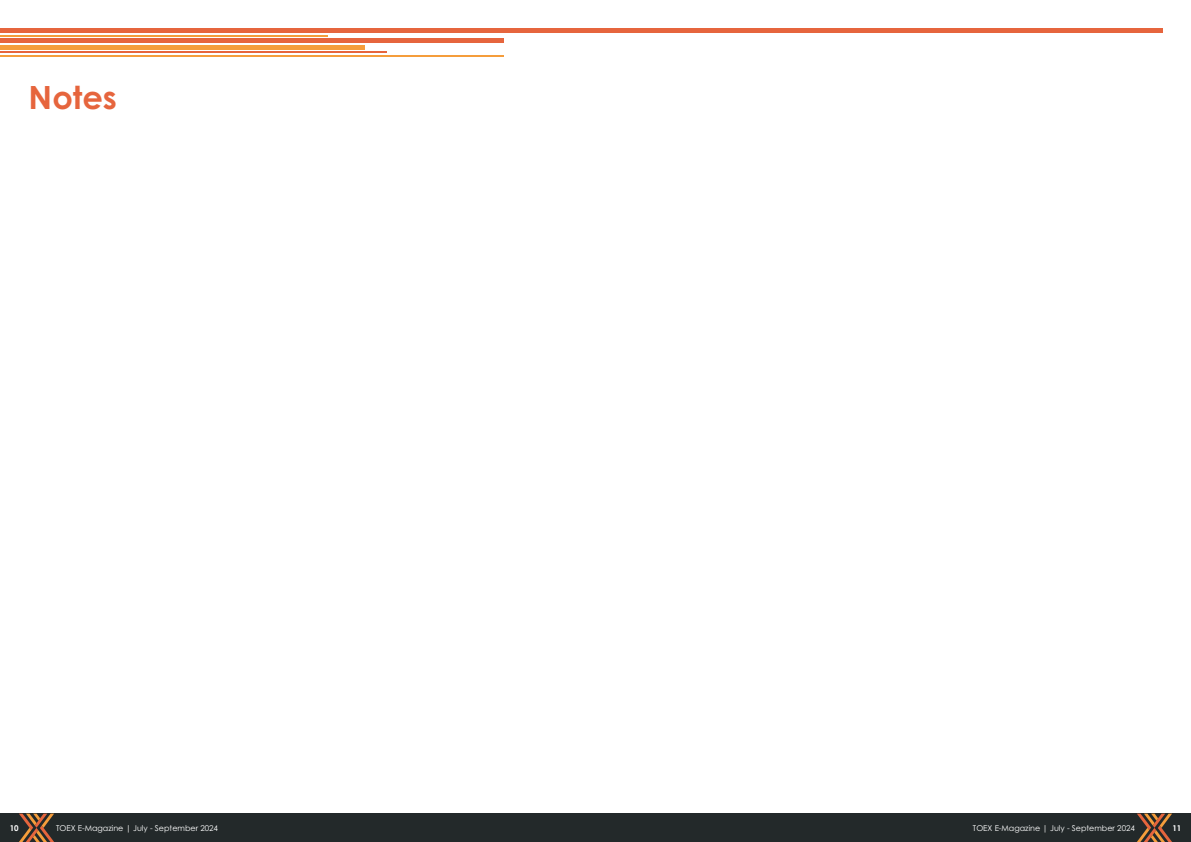
<style>
.page{position:relative;width:1191px;height:842px;background:#fff}
.page>*{position:absolute;margin:0;border:0;box-sizing:border-box;transform-origin:0 0}
.t1{font:700 32px "Century Gothic Pro";color:#e6653d}
.t2{font:8px "Century Gothic Pro";color:#fff}
.t3{font:700 8px "Century Gothic Pro";color:#fff}
</style>
<div class="page">
<div style="left:0;top:814px;width:1191px;height:28px;background:#23292a"></div>
<svg style="left:19px;top:814px;width:35px;height:28px"></svg>
<svg style="left:1137px;top:814px;width:35px;height:28px"></svg>
<div style="left:0;top:28px;width:1162px;height:5px;background:#e6653d"></div>
<hr style="left:0;top:39px;width:503px;height:4px;background:#e6653d">
<hr style="left:0;top:35px;width:327px;height:2px;background:#f59d3b">
<hr style="left:0;top:51px;width:387px;height:2px;background:#e6653d">
<hr style="left:0;top:55px;width:503px;height:2px;background:#f59d3b">
<hr style="left:0;top:45px;width:364px;height:4px;background:#f59d3b">
<p class="t1" style="left:29px;top:77px;width:90px">Notes</p>
<p class="t3" style="left:10px;top:823px;width:10px">10</p>
<p class="t2" style="left:56px;top:823px;width:163px">TOEX E-Magazine | July - September 2024</p>
<p class="t2" style="left:973px;top:823px;width:163px">TOEX E-Magazine | July - September 2024</p>
<p class="t3" style="left:1172px;top:823px;width:10px">11</p>
</div>
